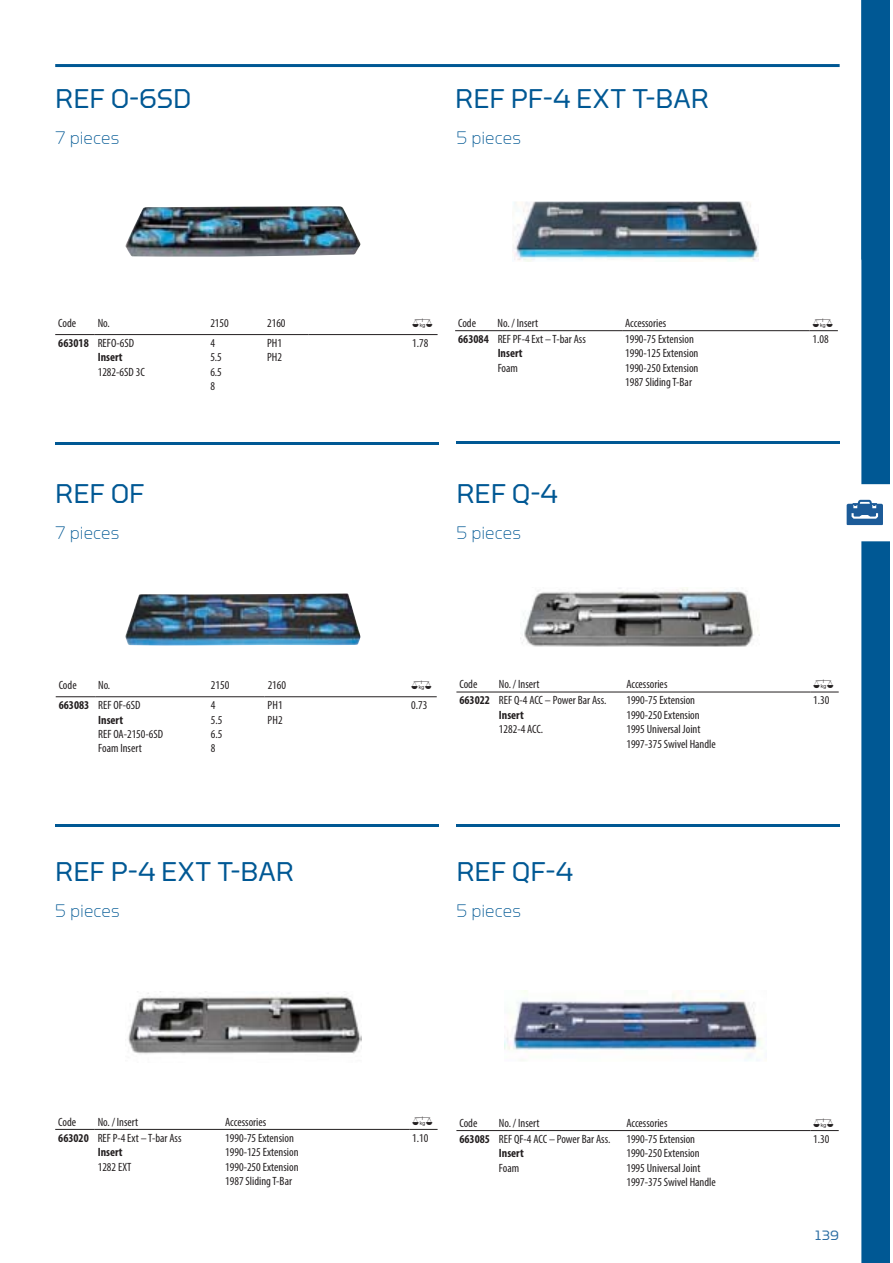
<style>
.page{position:relative;width:893px;height:1263px;background:#fff}
.page>*{position:absolute;margin:0;border:0;box-sizing:border-box;transform-origin:0 0}
.t1{font:27px "GEDORE Type";color:#005894}
.t2{font:300 18px "GEDORE Type";color:#005894}
.t3{font:13.5px "GEDORE Type";color:#2b6da3}
.t4{font:condensed 12px/14.4px "Myriad Pro";color:#231f20}
.t5{font:700 condensed 12px/14.4px "Myriad Pro";color:#231f20}
.t6{font:12px "Gedore";color:#231f20}
.s1{font-weight:400}
.s2{font-weight:700}
</style>
<div class="page">
<img style="left:505px;top:991px;width:257px;height:70px">
<hr style="left:55px;top:64px;width:784px;height:3px;background:#005894">
<img style="left:522px;top:587px;width:238px;height:60px">
<img style="left:128px;top:993px;width:234px;height:61px">
<img style="left:126px;top:206px;width:234px;height:51px">
<img style="left:126px;top:593px;width:234px;height:52px">
<img style="left:512px;top:201px;width:247px;height:61px">
<hr style="left:55px;top:442px;width:383px;height:3px;background:#005894">
<hr style="left:55px;top:824px;width:383px;height:3px;background:#005894">
<hr style="left:55px;top:1129px;width:40px;height:1px;background:#231f20">
<hr style="left:95px;top:1129px;width:314px;height:1px;background:#231f20">
<svg style="left:409px;top:1129px;width:29px;height:1px"></svg>
<hr style="left:456px;top:441px;width:383px;height:3px;background:#005894">
<hr style="left:456px;top:824px;width:383px;height:3px;background:#005894">
<hr style="left:55px;top:334px;width:40px;height:1px;background:#231f20">
<hr style="left:95px;top:334px;width:213px;height:1px;background:#231f20">
<hr style="left:308px;top:334px;width:130px;height:1px;background:#231f20">
<hr style="left:56px;top:696px;width:39px;height:1px;background:#231f20">
<hr style="left:95px;top:696px;width:170px;height:1px;background:#231f20">
<hr style="left:265px;top:696px;width:172px;height:1px;background:#231f20">
<hr style="left:455px;top:330px;width:167px;height:1px;background:#231f20">
<hr style="left:622px;top:330px;width:187px;height:1px;background:#231f20">
<hr style="left:456px;top:692px;width:354px;height:1px;background:#231f20">
<hr style="left:456px;top:1130px;width:354px;height:1px;background:#231f20">
<svg style="left:809px;top:0;width:80px;height:1263px"></svg>
<h1 class="t1" style="left:55px;top:89px;width:138px">REF 0-6SD</h1>
<h1 class="t1" style="left:455px;top:89px;width:255px">REF PF-4 EXT T-BAR</h1>
<h2 class="t2" style="left:55px;top:127px;width:66px">7 pieces</h2>
<h2 class="t2" style="left:456px;top:127px;width:66px">5 pieces</h2>
<p class="t4" style="left:58px;top:317px;width:19px">Code</p>
<p class="t4" style="left:98px;top:317px;width:14px">No.</p>
<p class="t4" style="left:210px;top:317px;width:20px">2150</p>
<p class="t4" style="left:267px;top:317px;width:20px">2160</p>
<p class="t6" style="left:412px;top:317px;width:22px">0</p>
<p class="t5" style="left:98px;top:336px;width:38px;text-indent:-40px">663018 <span class="s1">REFO-6SD<br></span>Insert</p>
<p class="t4" style="left:98px;top:365px;width:49px">1282-6SD 3C</p>
<p class="t4" style="left:210px;top:337px;width:13px">4<br>5.5<br>6.5<br>8</p>
<p class="t4" style="left:267px;top:337px;width:16px">PH1<br>PH2</p>
<p class="t4" style="left:412px;top:337px;width:18px">1.78</p>
<p class="t4" style="left:458px;top:317px;width:19px">Code</p>
<p class="t4" style="left:498px;top:317px;width:42px">No. / Insert</p>
<p class="t4" style="left:625px;top:317px;width:43px">Accessories</p>
<p class="t6" style="left:812px;top:317px;width:22px">0</p>
<p class="t4" style="left:498px;top:333px;width:90px;text-indent:-40px"><span class="s2">663084</span> REF PF-4 Ext – T-bar Ass<br><span class="s2">Insert</span></p>
<p class="t4" style="left:498px;top:361px;width:22px">Foam</p>
<p class="t4" style="left:625px;top:333px;width:75px">1990-75 Extension<br>1990-125 Extension<br>1990-250 Extension<br>1987 Sliding T-Bar</p>
<p class="t4" style="left:812px;top:333px;width:18px">1.08</p>
<h1 class="t1" style="left:55px;top:484px;width:91px">REF OF</h1>
<h2 class="t2" style="left:55px;top:523px;width:66px">7 pieces</h2>
<h1 class="t1" style="left:456px;top:484px;width:103px">REF Q-4</h1>
<h2 class="t2" style="left:456px;top:523px;width:66px">5 pieces</h2>
<p class="t4" style="left:59px;top:679px;width:19px">Code</p>
<p class="t4" style="left:98px;top:679px;width:14px">No.</p>
<p class="t4" style="left:211px;top:679px;width:20px">2150</p>
<p class="t4" style="left:268px;top:679px;width:20px">2160</p>
<p class="t6" style="left:411px;top:679px;width:22px">0</p>
<p class="t5" style="left:98px;top:698px;width:44px;text-indent:-40px">663083 <span class="s1">REF OF-6SD<br></span>Insert</p>
<p class="t4" style="left:98px;top:727px;width:66px">REF OA-2150-6SD<br>Foam Insert</p>
<p class="t4" style="left:211px;top:699px;width:13px">4<br>5.5<br>6.5<br>8</p>
<p class="t4" style="left:268px;top:699px;width:16px">PH1<br>PH2</p>
<p class="t4" style="left:411px;top:699px;width:18px">0.73</p>
<p class="t4" style="left:459px;top:678px;width:19px">Code</p>
<p class="t4" style="left:499px;top:678px;width:42px">No. / Insert</p>
<p class="t4" style="left:626px;top:678px;width:43px">Accessories</p>
<p class="t6" style="left:813px;top:678px;width:22px">0</p>
<p class="t4" style="left:499px;top:694px;width:109px;text-indent:-40px"><span class="s2">663022</span> REF Q-4 ACC – Power Bar Ass.<br><span class="s2">Insert</span></p>
<p class="t4" style="left:499px;top:723px;width:46px">1282-4 ACC.</p>
<p class="t4" style="left:626px;top:694px;width:91px">1990-75 Extension<br>1990-250 Extension<br>1995 Universal Joint<br>1997-375 Swivel Handle</p>
<p class="t4" style="left:813px;top:694px;width:18px">1.30</p>
<h1 class="t1" style="left:55px;top:862px;width:240px">REF P-4 EXT T-BAR</h1>
<h1 class="t1" style="left:456px;top:862px;width:118px">REF QF-4</h1>
<h2 class="t2" style="left:55px;top:901px;width:66px">5 pieces</h2>
<h2 class="t2" style="left:456px;top:901px;width:66px">5 pieces</h2>
<p class="t4" style="left:58px;top:1115px;width:19px">Code</p>
<p class="t4" style="left:98px;top:1115px;width:42px">No. / Insert</p>
<p class="t4" style="left:225px;top:1115px;width:43px">Accessories</p>
<p class="t6" style="left:412px;top:1115px;width:22px">0</p>
<p class="t4" style="left:98px;top:1131px;width:85px;text-indent:-40px"><span class="s2">663020</span> REF P-4 Ext – T-bar Ass<br><span class="s2">Insert</span></p>
<p class="t4" style="left:98px;top:1160px;width:35px">1282 EXT</p>
<p class="t4" style="left:225px;top:1131px;width:75px">1990-75 Extension<br>1990-125 Extension<br>1990-250 Extension<br>1987 Sliding T-Bar</p>
<p class="t4" style="left:412px;top:1131px;width:18px">1.10</p>
<p class="t4" style="left:459px;top:1117px;width:19px">Code</p>
<p class="t4" style="left:499px;top:1117px;width:42px">No. / Insert</p>
<p class="t4" style="left:626px;top:1117px;width:43px">Accessories</p>
<p class="t6" style="left:813px;top:1116px;width:22px">0</p>
<p class="t4" style="left:499px;top:1133px;width:113px;text-indent:-40px"><span class="s2">663085</span> REF QF-4 ACC – Power Bar Ass.<br><span class="s2">Insert</span></p>
<p class="t4" style="left:499px;top:1161px;width:22px">Foam</p>
<p class="t4" style="left:626px;top:1133px;width:91px">1990-75 Extension<br>1990-250 Extension<br>1995 Universal Joint<br>1997-375 Swivel Handle</p>
<p class="t4" style="left:813px;top:1133px;width:18px">1.30</p>
<p class="t3" style="left:815px;top:1230px;width:26px">139</p>
</div>
